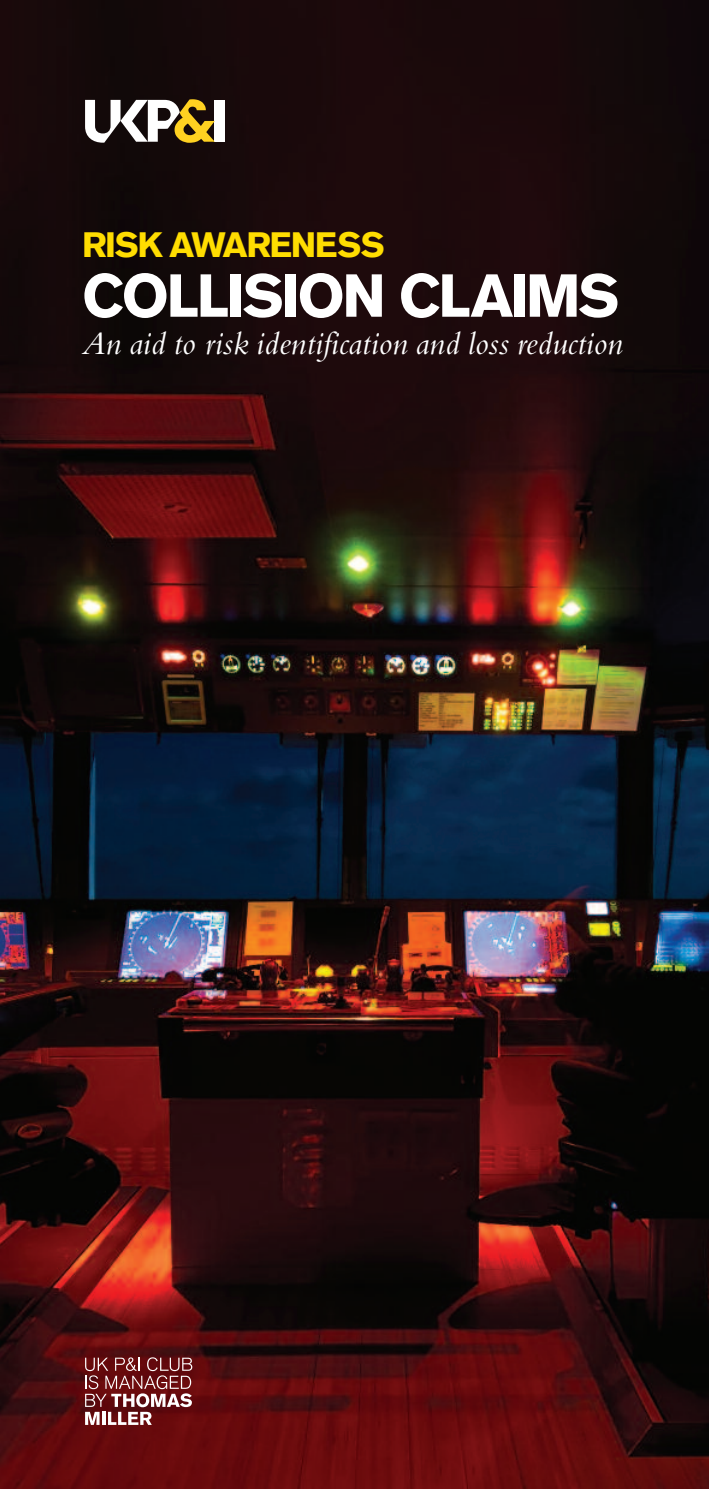
<style>
.page{position:relative;width:709px;height:1489px;background:#fff}
.page>*{position:absolute;margin:0;border:0;box-sizing:border-box;transform-origin:0 0}
.t1{font:700 60px "Akzidenz Grotesk BE";letter-spacing:-.045em;color:#fff}
.t2{font:700 35px "Akzidenz Grotesk BE";letter-spacing:-.045em;color:#ffdd01}
.t3{font:italic 33.75px "Bembo";color:#fff}
</style>
<div class="page">
<img style="left:0;top:0;width:709px;height:1488px">
<svg style="left:85px;top:1357px;width:107px;height:67px"></svg>
<div style="left:215px;top:100px;width:10px;height:42px;background:#fff"></div>
<svg style="left:85px;top:99px;width:130px;height:44px"></svg>
<p class="t2" style="left:82px;top:231px;width:304px">RISK AWARENESS</p>
<h1 class="t1" style="left:82px;top:272px;width:539px">COLLISION CLAIMS</h1>
<p class="t3" style="left:82px;top:332px;width:542px">An aid to risk identification and loss reduction</p>
</div>
